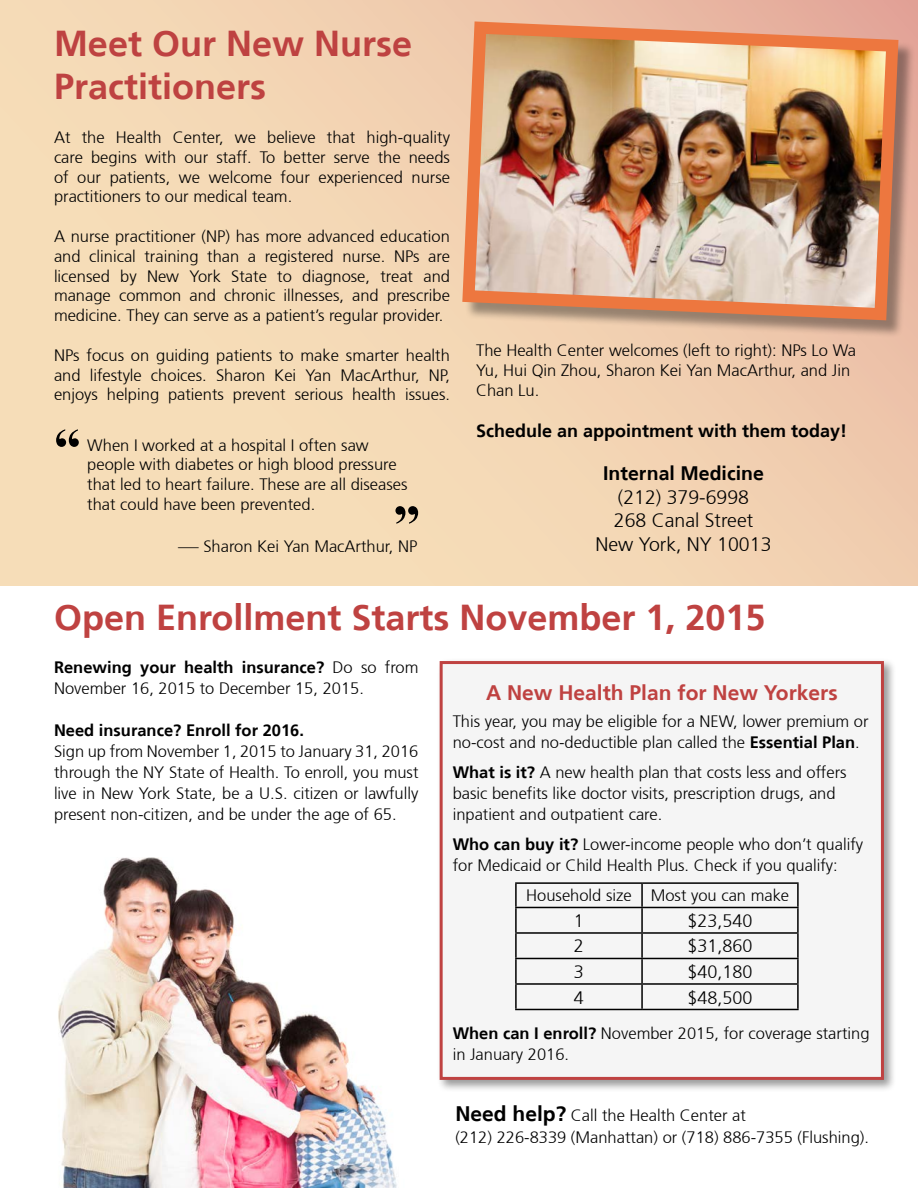
<style>
.page{position:relative;width:918px;height:1188px;background:#fff}
.page>*{position:absolute;margin:0;border:0;box-sizing:border-box;transform-origin:0 0}
.t1{font:700 54px "Times New Roman";color:#000}
.t2{font:700 36px "Frutiger 65";color:#bf4241}
.t3{font:700 36px/43.2px "Frutiger 65";color:#be4241}
.t4{font:700 21px "Frutiger 65";color:#bf4241}
.t5{font:300 19.5px/23.4px "Frutiger 45";color:#000;text-align:center}
.t6{font:700 19.5px "Frutiger 65";color:#000}
.t7{font:700 18px "Frutiger 65";color:#000}
.t8{font:300 18px "Frutiger 45";color:#000}
.t9{font:300 16.5px/19.8px "Frutiger 45";color:#000}
.t10{font:700 16.5px "Frutiger 65";color:#000}
.t11{font:300 16.5px "Frutiger 45";color:#000;scale:1.25 1}
.s1{font-family:"Frutiger 45";font-weight:300}
.s2{font-family:"Frutiger 65";font-weight:700}
.s3{font-family:"Frutiger 65";font-weight:700;font-size:21px}
</style>
<div class="page">
<img style="left:58px;top:858px;width:339px;height:330px">
<div style="left:437px;top:658px;width:459px;height:434px;background:#000;opacity:.4"></div>
<div style="left:440px;top:661px;width:444px;height:419px;background:#f5f5f5;border:3px solid #bf4241"></div>
<div style="left:0;top:0;width:918px;height:585px;background:linear-gradient(to right,#f7e0ba,#efc9ad)"></div>
<div style="left:465px;top:24px;width:451px;height:314px;background:#000;opacity:.37"></div>
<img style="left:456px;top:15px;width:449px;height:312px">
<hr style="left:515px;top:882px;width:127px;height:2px;background:#000">
<hr style="left:515px;top:884px;width:2px;height:23px;background:#000">
<hr style="left:642px;top:882px;width:157px;height:2px;background:#000">
<hr style="left:641px;top:884px;width:2px;height:23px;background:#000">
<hr style="left:797px;top:884px;width:2px;height:23px;background:#000">
<hr style="left:515px;top:907px;width:127px;height:1px;background:#000">
<hr style="left:515px;top:908px;width:2px;height:24px;background:#000">
<hr style="left:642px;top:907px;width:157px;height:1px;background:#000">
<hr style="left:641px;top:908px;width:2px;height:24px;background:#000">
<hr style="left:797px;top:908px;width:2px;height:24px;background:#000">
<hr style="left:515px;top:932px;width:127px;height:2px;background:#000">
<hr style="left:515px;top:934px;width:2px;height:24px;background:#000">
<hr style="left:642px;top:932px;width:157px;height:2px;background:#000">
<hr style="left:641px;top:934px;width:2px;height:24px;background:#000">
<hr style="left:797px;top:934px;width:2px;height:24px;background:#000">
<hr style="left:515px;top:958px;width:127px;height:1px;background:#000">
<hr style="left:515px;top:959px;width:2px;height:24px;background:#000">
<hr style="left:642px;top:958px;width:157px;height:1px;background:#000">
<hr style="left:641px;top:959px;width:2px;height:24px;background:#000">
<hr style="left:797px;top:959px;width:2px;height:24px;background:#000">
<hr style="left:515px;top:983px;width:127px;height:2px;background:#000">
<hr style="left:515px;top:985px;width:2px;height:24px;background:#000">
<hr style="left:642px;top:983px;width:157px;height:2px;background:#000">
<hr style="left:641px;top:985px;width:2px;height:24px;background:#000">
<hr style="left:797px;top:985px;width:2px;height:24px;background:#000">
<hr style="left:515px;top:1009px;width:127px;height:1px;background:#000">
<hr style="left:642px;top:1009px;width:157px;height:1px;background:#000">
<h2 class="t3" style="left:54px;top:22px;width:360px">Meet Our New Nurse<br>Practitioners</h2>
<p class="t9" style="left:54px;top:128px;width:398px;text-align:justify">At the Health Center, we believe that high-quality care begins with our staff. To better serve the needs of our patients, we welcome four experienced nurse practitioners to our medical team.</p>
<p class="t9" style="left:54px;top:227px;width:398px;text-align:justify">A nurse practitioner (NP) has more advanced education and clinical training than a registered nurse. NPs are licensed by New York State to diagnose, treat and manage common and chronic illnesses, and prescribe medicine. They can serve as a patient’s regular provider.</p>
<p class="t9" style="left:54px;top:346px;width:398px;text-align:justify">NPs focus on guiding patients to make smarter health and lifestyle choices. Sharon Kei Yan MacArthur, NP, enjoys helping patients prevent serious health issues.</p>
<h1 class="t1" style="left:54px;top:410px;width:28px">“</h1>
<p class="t9" style="left:87px;top:435px;width:322px">When I worked at a hospital I often saw people with diabetes or high blood pressure that led to heart failure. These are all diseases that could have been prevented.</p>
<h1 class="t1" style="left:393px;top:487px;width:28px">”</h1>
<p class="t11" style="left:178px;top:537px;width:193px">— Sharon Kei Yan MacArthur, NP</p>
<p class="t9" style="left:476px;top:341px;width:381px">The Health Center welcomes (left to right): NPs Lo Wa<br>Yu, Hui Qin Zhou, Sharon Kei Yan MacArthur, and Jin<br>Chan Lu.</p>
<p class="t7" style="left:476px;top:420px;width:373px">Schedule an appointment with them today!</p>
<p class="t6" style="left:603px;top:462px;width:162px">Internal Medicine</p>
<p class="t5" style="left:596px;top:486px;width:177px">(212) 379-6998<br>268 Canal Street<br>New York, NY 10013</p>
<h2 class="t2" style="left:54px;top:596px;width:713px">Open Enrollment Starts November 1, 2015</h2>
<p class="t10" style="left:54px;top:658px;width:366px">Renewing your health insurance? <span class="s1">Do so from</span></p>
<p class="t9" style="left:54px;top:679px;width:311px">November 16, 2015 to December 15, 2015.</p>
<p class="t10" style="left:54px;top:721px;width:252px">Need insurance? Enroll for 2016.</p>
<p class="t9" style="left:54px;top:741px;width:366px;line-height:21px;text-align:justify">Sign up from November 1, 2015 to January 31, 2016 through the NY State of Health. To enroll, you must live in New York State, be a U.S. citizen or lawfully present non-citizen, and be under the age of 65.</p>
<p class="t4" style="left:486px;top:680px;width:353px">A New Health Plan for New Yorkers</p>
<p class="t9" style="left:453px;top:711px;width:417px;line-height:21px">This year, you may be eligible for a NEW, lower premium or no-cost and no-deductible plan called the <span class="s2">Essential Plan</span>.</p>
<p class="t9" style="left:453px;top:762px;width:395px;line-height:21px"><span class="s2">What is it?</span> A new health plan that costs less and offers basic benefits like doctor visits, prescription drugs, and inpatient and outpatient care.</p>
<p class="t9" style="left:453px;top:834px;width:412px;line-height:21px"><span class="s2">Who can buy it?</span> Lower-income people who don’t qualify for Medicaid or Child Health Plus. Check if you qualify:</p>
<p class="t9" style="left:526px;top:886px;width:264px">Household size Most you can make</p>
<p class="t8" style="left:574px;top:911px;width:12px">1</p>
<p class="t8" style="left:687px;top:911px;width:67px">$23,540</p>
<p class="t8" style="left:574px;top:936px;width:12px">2</p>
<p class="t8" style="left:687px;top:936px;width:67px">$31,860</p>
<p class="t8" style="left:574px;top:962px;width:12px">3</p>
<p class="t8" style="left:687px;top:962px;width:67px">$40,180</p>
<p class="t8" style="left:574px;top:987px;width:12px">4</p>
<p class="t8" style="left:687px;top:987px;width:67px">$48,500</p>
<p class="t9" style="left:453px;top:1023px;width:418px;line-height:21px"><span class="s2">When can I enroll?</span> November 2015, for coverage starting in January 2016.</p>
<p class="t9" style="left:455px;top:1104px;width:415px;line-height:22.5px"><span class="s3">Need help?</span> Call the Health Center at<br>(212) 226-8339 (Manhattan) or (718) 886-7355 (Flushing).</p>
</div>
